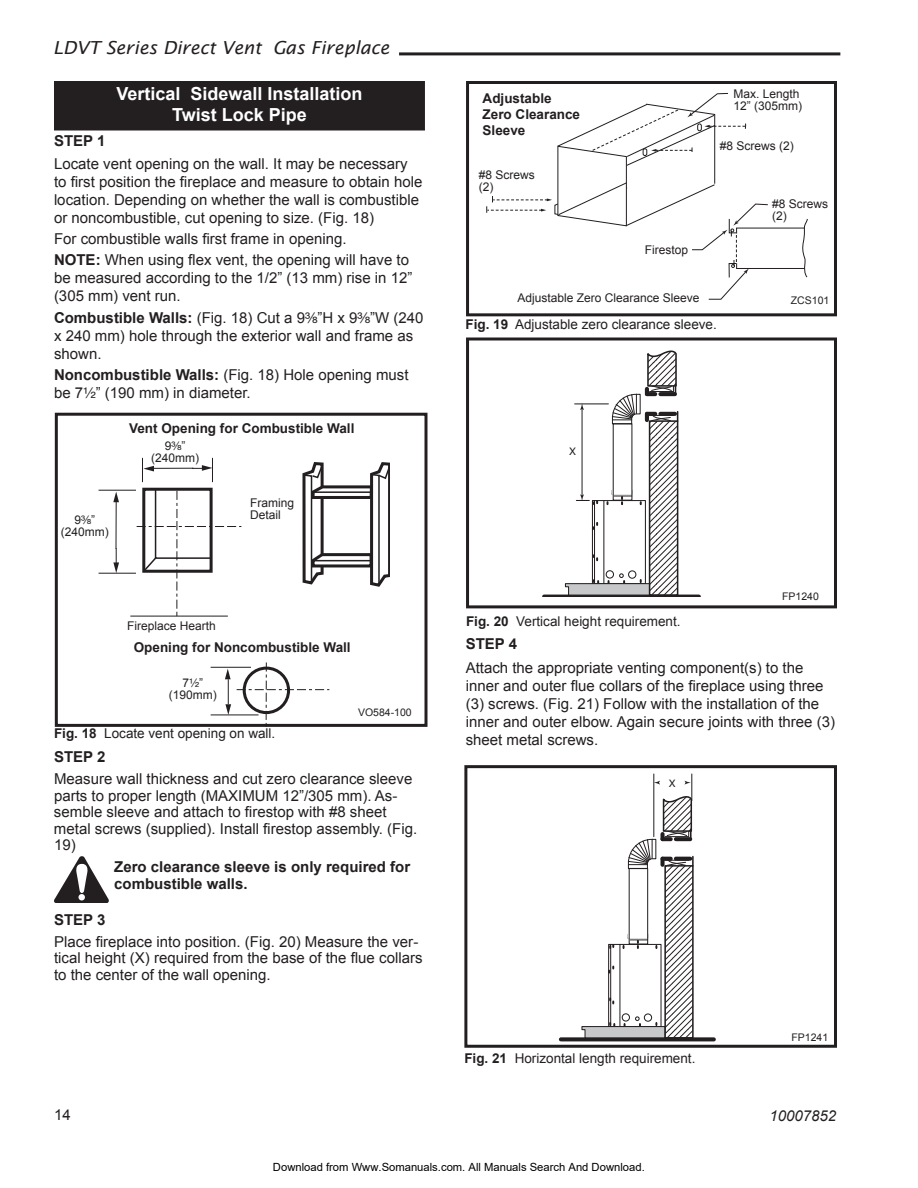
<style>
.page{position:relative;width:918px;height:1188px;background:#fff}
.page>*{position:absolute;margin:0;border:0;box-sizing:border-box;transform-origin:0 0}
.t1{font:18.15px/21.8px "Helvetica";color:#231f20}
.t2{font:700 18px/21.6px "Arial";color:#fff;text-align:center}
.t3{font:italic 18px "Lucida Sans";color:#231f20}
.t4{font:15px/18px "Arial";color:#231f20}
.t5{font:700 15px/16.5px "Arial";color:#231f20}
.t6{font:italic 15px "Arial";color:#231f20}
.t7{font:13.5px "Arial";color:#231f20}
.t8{font:700 13.5px/16.2px "Arial";color:#231f20}
.t9{font:12px/12px "Arial";color:#231f20}
.t10{font:12px "Helvetica Fraction";color:#231f20}
.t11{font:11.55px "Helvetica";color:#231f20}
.t12{font:11.25px "Arial";color:#000}
.t13{font:10.5px "Arial";color:#231f20}
.t14{font:10.35px "Helvetica";color:#231f20}
.t15{font:10.2px "Helvetica";color:#231f20}
.s1{font-weight:700}
.s2{font-family:"Helvetica Fraction"}
.s3{font-family:"Arial"}
</style>
<div class="page">
<hr style="left:399px;top:52px;width:441px;height:3px;background:#231f20">
<div style="left:55px;top:82px;width:369px;height:48px;background:#231f20"></div>
<div style="left:54px;top:81px;width:371px;height:49px;border:2px solid #231f20"></div>
<svg style="left:210px;top:662px;width:120px;height:61px"></svg>
<svg style="left:302px;top:462px;width:88px;height:125px"></svg>
<svg style="left:98px;top:457px;width:144px;height:160px"></svg>
<div style="left:55px;top:413px;width:373px;height:314px;border:3px solid #231f20"></div>
<svg style="left:542px;top:350px;width:159px;height:247px"></svg>
<div style="left:466px;top:338px;width:371px;height:270px;border:3px solid #231f20"></div>
<div style="left:629px;top:868px;width:19px;height:77px;border:1px solid #231f20"></div>
<svg style="left:559px;top:933px;width:157px;height:108px"></svg>
<svg style="left:667px;top:869px;width:24px;height:167px"></svg>
<div style="left:664px;top:865px;width:30px;height:174px;border:2px solid #231f20"></div>
<svg style="left:628px;top:773px;width:66px;height:96px"></svg>
<div style="left:464px;top:765px;width:373px;height:283px;border:3px solid #231f20"></div>
<svg style="left:486px;top:93px;width:322px;height:207px"></svg>
<div style="left:466px;top:81px;width:371px;height:235px;border:3px solid #231f20"></div>
<svg style="left:54px;top:856px;width:55px;height:47px"></svg>
<div style="left:78px;top:894px;width:7px;height:6px;background:#fff;border-radius:50%"></div>
<p class="t3" style="left:53px;top:38px;width:338px">LDVT Series Direct Vent Gas Fireplace</p>
<p class="t2" style="left:116px;top:83px;width:248px">Vertical Sidewall Installation<br>Twist Lock Pipe</p>
<p class="t5" style="left:54px;top:132px;width:53px">STEP 1</p>
<p class="t4" style="left:54px;top:155px;width:370px">Locate vent opening on the wall. It may be necessary to first position the fireplace and measure to obtain hole location. Depending on whether the wall is combustible or noncombustible, cut opening to size. (Fig. 18)</p>
<p class="t4" style="left:54px;top:228px;width:357px;line-height:21.3px">For combustible walls first frame in opening.<br><span class="s1">NOTE:</span> When using flex vent, the opening will have to</p>
<p class="t4" style="left:54px;top:269px;width:360px">be measured according to the 1/2” (13 mm) rise in 12” (305 mm) vent run.</p>
<p class="t4" style="left:54px;top:308px;width:371px"><span class="s1">Combustible Walls:</span> (Fig. 18) Cut a 9<span class="s2">³⁄₈</span>”H x 9<span class="s2">³⁄₈</span>”W (240 x 240 mm) hole through the exterior wall and frame as shown.</p>
<p class="t4" style="left:54px;top:366px;width:356px"><span class="s1">Noncombustible Walls:</span> (Fig. 18) Hole opening must be 7<span class="s2">¹⁄₂</span>” (190 mm) in diameter.</p>
<p class="t10" style="left:75px;top:515px;width:22px"><span class="s3">9</span>³⁄₈<span class="s3">”</span></p>
<p class="t9" style="left:61px;top:526px;width:49px">(240mm)</p>
<p class="t8" style="left:129px;top:420px;width:227px">Vent Opening for Combustible Wall</p>
<p class="t10" style="left:165px;top:441px;width:22px"><span class="s3">9</span>³⁄₈<span class="s3">”</span></p>
<p class="t9" style="left:151px;top:452px;width:49px">(240mm)</p>
<p class="t9" style="left:250px;top:497px;width:46px">Framing<br>Detail</p>
<p class="t9" style="left:127px;top:619px;width:90px">Fireplace Hearth</p>
<p class="t8" style="left:134px;top:639px;width:218px">Opening for Noncombustible Wall</p>
<p class="t10" style="left:183px;top:677px;width:22px"><span class="s3">7</span>¹⁄₂<span class="s3">”</span></p>
<p class="t9" style="left:169px;top:688px;width:49px">(190mm)</p>
<p class="t13" style="left:358px;top:706px;width:55px">VO584-100</p>
<p class="t7" style="left:54px;top:726px;width:223px"><span class="s1">Fig. 18</span> Locate vent opening on wall.</p>
<p class="t5" style="left:54px;top:749px;width:53px">STEP 2</p>
<p class="t4" style="left:54px;top:771px;width:365px;line-height:16.5px">Measure wall thickness and cut zero clearance sleeve parts to proper length (MAXIMUM 12”/305 mm). As&shy;semble sleeve and attach to firestop with #8 sheet metal screws (supplied). Install firestop assembly. (Fig.<br>19)</p>
<p class="t5" style="left:114px;top:859px;width:297px">Zero clearance sleeve is only required for combustible walls.</p>
<p class="t5" style="left:54px;top:911px;width:53px">STEP 3</p>
<p class="t4" style="left:54px;top:933px;width:370px;line-height:16.5px">Place fireplace into position. (Fig. 20) Measure the ver&shy;tical height (X) required from the base of the flue collars to the center of the wall opening.</p>
<p class="t1" style="left:201px;top:860px;width:111px">Vent Opening<br>2/99 djt</p>
<p class="t4" style="left:54px;top:1106px;width:18px">14</p>
<p class="t8" style="left:483px;top:90px;width:99px">Adjustable<br>Zero Clearance<br>Sleeve</p>
<p class="t9" style="left:479px;top:169px;width:58px">#8 Screws (2)</p>
<p class="t9" style="left:645px;top:244px;width:45px">Firestop</p>
<p class="t9" style="left:734px;top:88px;width:70px">Max. Length<br>12” (305mm)</p>
<p class="t9" style="left:720px;top:140px;width:76px">#8 Screws (2)</p>
<p class="t9" style="left:772px;top:198px;width:58px">#8 Screws (2)</p>
<p class="t9" style="left:518px;top:292px;width:184px">Adjustable Zero Clearance Sleeve</p>
<p class="t13" style="left:791px;top:295px;width:40px">ZCS101</p>
<p class="t7" style="left:466px;top:317px;width:253px"><span class="s1">Fig. 19</span> Adjustable zero clearance sleeve.</p>
<p class="t11" style="left:578px;top:311px;width:44px">ZCS101</p>
<p class="t14" style="left:569px;top:444px;width:8px">X</p>
<p class="t7" style="left:466px;top:613px;width:216px"><span class="s1">Fig. 20</span> Vertical height requirement.</p>
<p class="t13" style="left:782px;top:590px;width:38px">FP1240</p>
<p class="t5" style="left:466px;top:636px;width:53px">STEP 4</p>
<p class="t4" style="left:466px;top:658px;width:371px">Attach the appropriate venting component(s) to the inner and outer flue collars of the fireplace using three (3) screws. (Fig. 21) Follow with the installation of the inner and outer elbow. Again secure joints with three (3) sheet metal screws.</p>
<p class="t15" style="left:669px;top:776px;width:8px">X</p>
<p class="t7" style="left:464px;top:1051px;width:233px"><span class="s1">Fig. 21</span> Horizontal length requirement.</p>
<p class="t13" style="left:791px;top:1031px;width:38px">FP1241</p>
<p class="t6" style="left:769px;top:1107px;width:68px">10007852</p>
<p class="t12" style="left:273px;top:1160px;width:373px">Download from Www.Somanuals.com. All Manuals Search And Download.</p>
</div>
